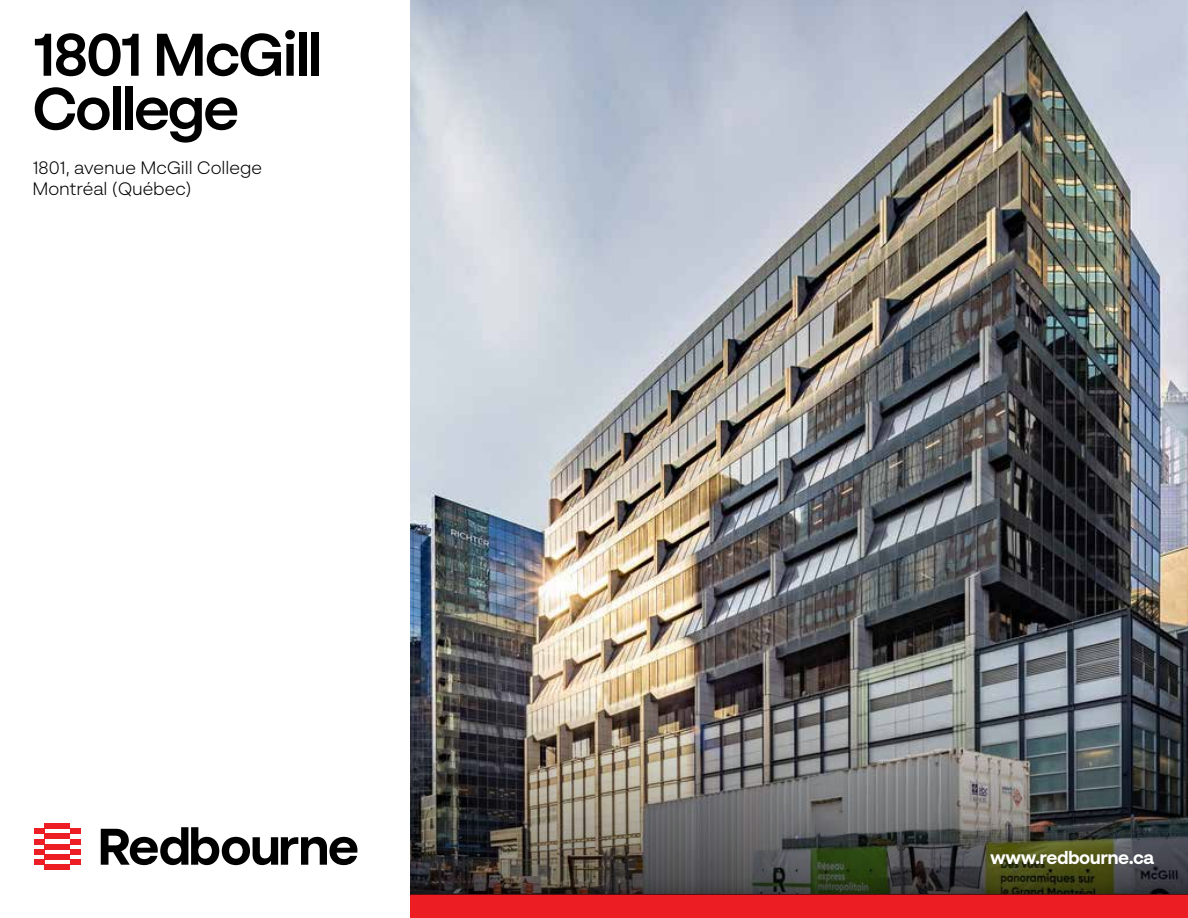
<style>
.page{position:relative;width:1188px;height:918px;background:#fff}
.page>*{position:absolute;margin:0;border:0;box-sizing:border-box;transform-origin:0 0}
.t1{font:600 60px/54px "BR Sonoma";letter-spacing:-.05em;color:#000}
.t2{font:300 18px/21.6px "BR Sonoma";color:#000}
.t3{font:700 18px "BR Sonoma";letter-spacing:-.03em;color:#fff}
</style>
<div class="page">
<img style="left:411px;top:0;width:777px;height:692px">
<div style="left:411px;top:894px;width:777px;height:24px;background:#ed1d24"></div>
<svg style="left:101px;top:827px;width:256px;height:38px"></svg>
<div style="left:44px;top:824px;width:26px;height:5px;background:#ed1d24"></div>
<div style="left:44px;top:834px;width:26px;height:5px;background:#ed1d24"></div>
<div style="left:44px;top:844px;width:26px;height:5px;background:#ed1d24"></div>
<div style="left:44px;top:854px;width:26px;height:6px;background:#ed1d24"></div>
<div style="left:44px;top:865px;width:26px;height:5px;background:#ed1d24"></div>
<div style="left:34px;top:829px;width:10px;height:5px;background:#ed1d24"></div>
<div style="left:34px;top:839px;width:10px;height:5px;background:#ed1d24"></div>
<div style="left:34px;top:849px;width:10px;height:5px;background:#ed1d24"></div>
<div style="left:34px;top:860px;width:10px;height:5px;background:#ed1d24"></div>
<div style="left:70px;top:829px;width:10px;height:5px;background:#ed1d24"></div>
<div style="left:70px;top:839px;width:10px;height:5px;background:#ed1d24"></div>
<div style="left:70px;top:849px;width:10px;height:5px;background:#ed1d24"></div>
<div style="left:70px;top:860px;width:10px;height:5px;background:#ed1d24"></div>
<img style="left:411px;top:692px;width:777px;height:202px">
<h1 class="t1" style="left:32px;top:26px;width:292px">1801 McGill<br>College</h1>
<p class="t2" style="left:32px;top:156px;width:231px">1801, avenue McGill College<br>Montréal (Québec)</p>
<p class="t3" style="left:990px;top:846px;width:166px">www.redbourne.ca</p>
</div>
